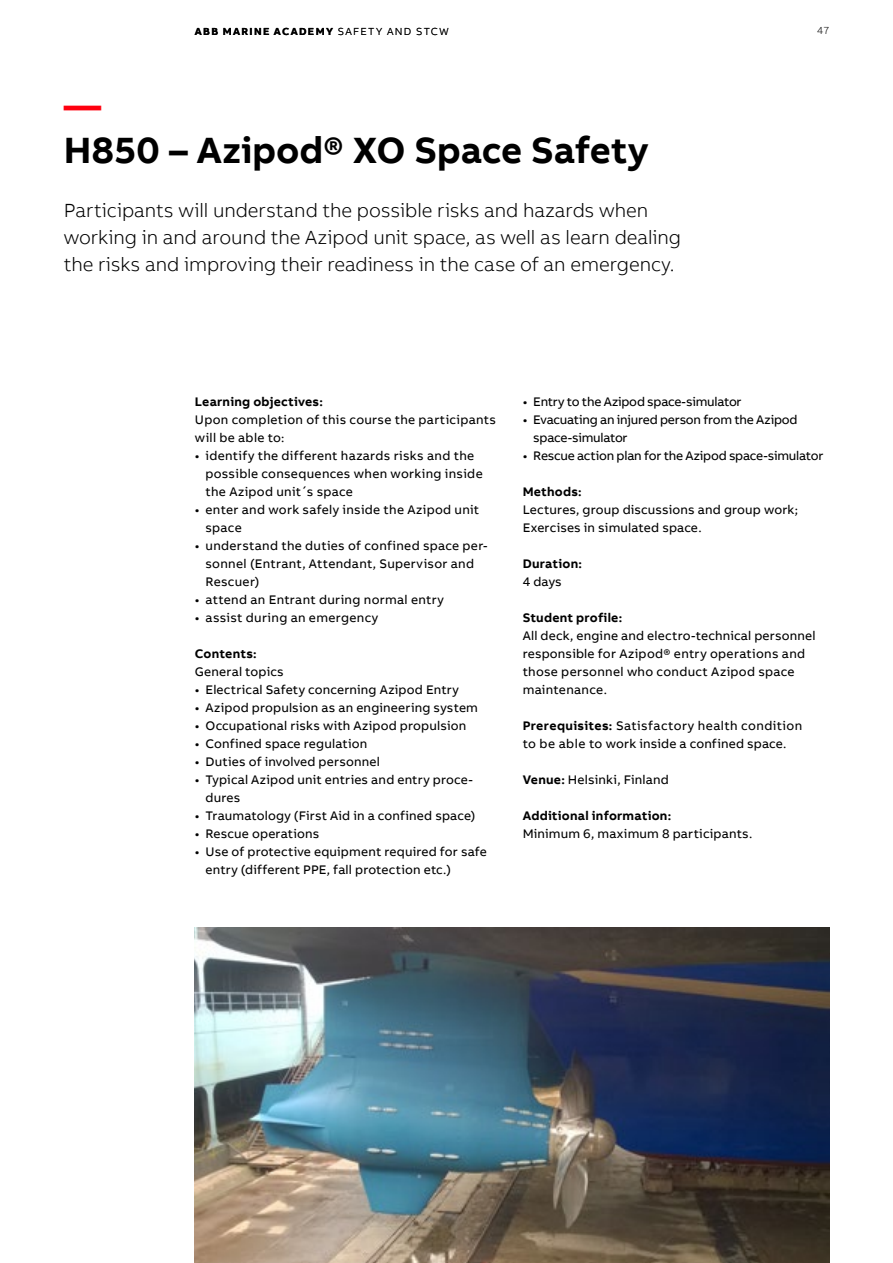
<style>
.page{position:relative;width:893px;height:1263px;background:#fff}
.page>*{position:absolute;margin:0;border:0;box-sizing:border-box;transform-origin:0 0}
.t1{font:700 37.5px "AB Bvoice";color:#000}
.t2{font:700 37.5px "AB Bvoice";color:#ff000f}
.t3{font:300 19.5px/27px "AB Bvoice";letter-spacing:-.005em;color:#000}
.t4{font:12.75px/18px "AB Bvoice";letter-spacing:.015em;color:#000}
.t5{font:12.75px/18px "AB Bvoice";letter-spacing:-.015em;color:#000}
.t6{font:700 12.75px "AB Bvoice";letter-spacing:.02em;color:#000}
.t7{font:700 10.5px "AB Bvoice";letter-spacing:.13em;color:#000}
.t8{font:300 10.5px "AB Bvoice";color:#000}
.s1{font-weight:300}
.s2{font-weight:700}
</style>
<div class="page">
<img style="left:195px;top:928px;width:634px;height:335px">
<p class="t7" style="left:195px;top:25px;width:255px">ABB MARINE ACADEMY <span class="s1">SAFETY AND STCW</span></p>
<h1 class="t2" style="left:64px;top:81px;width:39px">—</h1>
<h1 class="t1" style="left:64px;top:126px;width:586px">H850 – Azipod® XO Space Safety</h1>
<h2 class="t3" style="left:64px;top:197px;width:619px">Participants will understand the possible risks and hazards when working in and around the Azipod unit space, as well as learn dealing the risks and improving their readiness in the case of an emergency.</h2>
<p class="t8" style="left:817px;top:24px;width:13px">47</p>
<p class="t6" style="left:195px;top:393px;width:129px">Learning objectives:</p>
<p class="t4" style="left:195px;top:411px;width:303px">Upon completion of this course the participants will be able to:</p>
<p class="t4" style="left:206px;top:447px;width:279px;text-indent:-11px">• identify the different hazards risks and the possible consequences when working inside the Azipod unit´s space</p>
<p class="t4" style="left:206px;top:501px;width:275px;text-indent:-11px">• enter and work safely inside the Azipod unit space</p>
<p class="t4" style="left:206px;top:537px;width:283px;text-indent:-11px">• understand the duties of confined space per&shy;sonnel (Entrant, Attendant, Supervisor and<br>Rescuer)</p>
<p class="t4" style="left:195px;top:591px;width:250px">• attend an Entrant during normal entry</p>
<p class="t4" style="left:195px;top:609px;width:185px">• assist during an emergency</p>
<p class="t6" style="left:195px;top:645px;width:63px">Contents:</p>
<p class="t4" style="left:195px;top:663px;width:90px">General topics</p>
<p class="t4" style="left:195px;top:681px;width:265px">• Electrical Safety concerning Azipod Entry</p>
<p class="t4" style="left:195px;top:699px;width:285px">• Azipod propulsion as an engineering system</p>
<p class="t4" style="left:195px;top:717px;width:273px">• Occupational risks with Azipod propulsion</p>
<p class="t4" style="left:195px;top:735px;width:174px">• Confined space regulation</p>
<p class="t4" style="left:195px;top:753px;width:187px">• Duties of involved personnel</p>
<p class="t4" style="left:206px;top:771px;width:269px;text-indent:-11px">• Typical Azipod unit entries and entry proce&shy;dures</p>
<p class="t4" style="left:195px;top:807px;width:282px">• Traumatology (First Aid in a confined space)</p>
<p class="t4" style="left:195px;top:825px;width:126px">• Rescue operations</p>
<p class="t4" style="left:206px;top:843px;width:283px;text-indent:-11px">• Use of protective equipment required for safe entry (different PPE, fall protection etc.)</p>
<p class="t5" style="left:523px;top:393px;width:220px">• Entry to the Azipod space-simulator</p>
<p class="t5" style="left:533px;top:411px;width:266px;text-indent:-11px">• Evacuating an injured person from the Azipod space-simulator</p>
<p class="t5" style="left:523px;top:447px;width:302px">• Rescue action plan for the Azipod space-simulator</p>
<p class="t6" style="left:523px;top:483px;width:61px">Methods:</p>
<p class="t4" style="left:523px;top:501px;width:277px">Lectures, group discussions and group work;<br>Exercises in simulated space.</p>
<p class="t6" style="left:523px;top:555px;width:61px">Duration:</p>
<p class="t4" style="left:523px;top:573px;width:41px">4 days</p>
<p class="t6" style="left:523px;top:609px;width:101px">Student profile:</p>
<p class="t4" style="left:523px;top:627px;width:295px">All deck, engine and electro-technical personnel responsible for Azipod® entry operations and those personnel who conduct Azipod space maintenance.</p>
<p class="t4" style="left:523px;top:717px;width:281px"><span class="s2">Prerequisites:</span> Satisfactory health condition to be able to work inside a confined space.</p>
<p class="t4" style="left:523px;top:771px;width:148px"><span class="s2">Venue:</span> Helsinki, Finland</p>
<p class="t6" style="left:523px;top:808px;width:150px">Additional information:</p>
<p class="t4" style="left:523px;top:825px;width:231px">Minimum 6, maximum 8 participants.</p>
</div>
